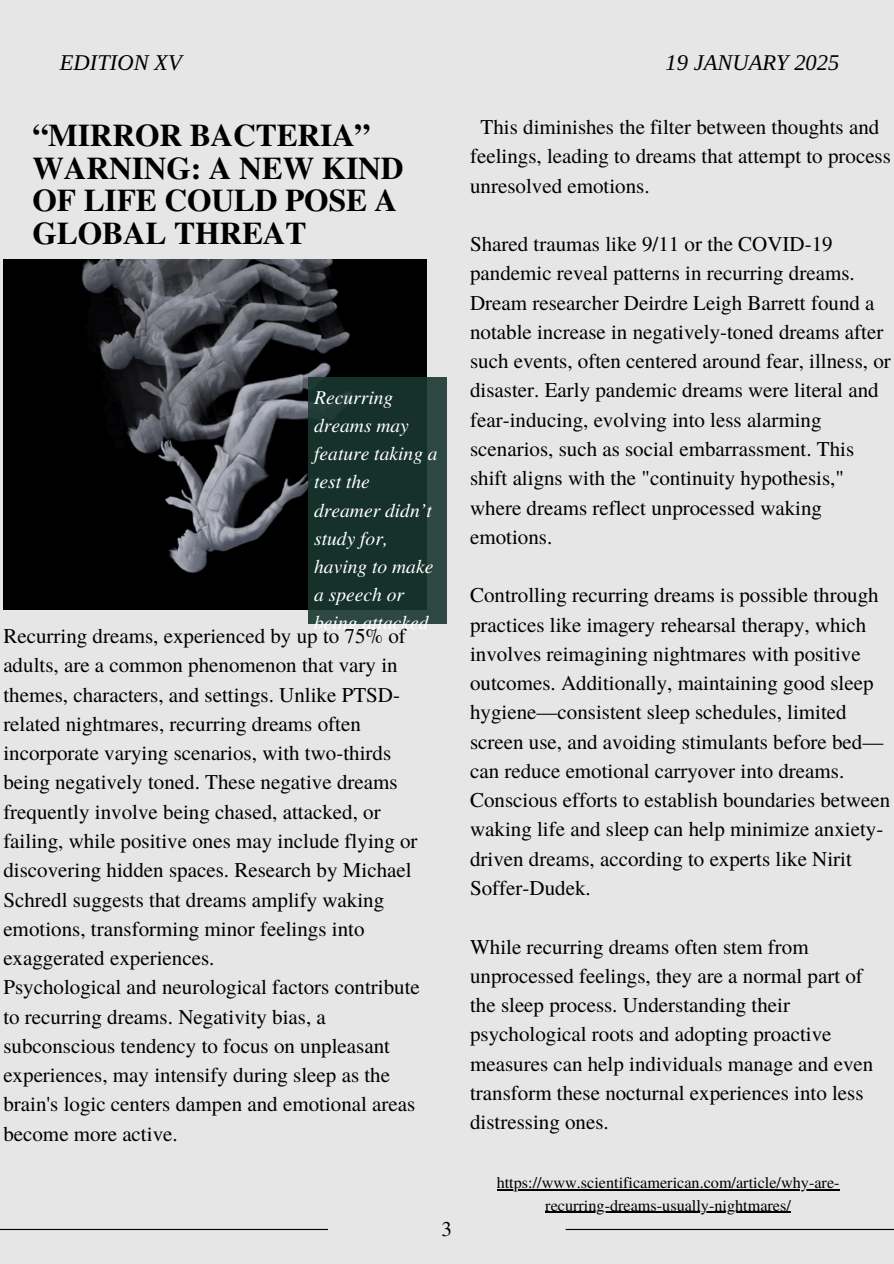
<style>
.page{position:relative;width:894px;height:1264px;background:#fff}
.page>*{position:absolute;margin:0;border:0;box-sizing:border-box;transform-origin:0 0}
.t1{font:700 31.5px/32.7px "Te X Gyre Termes";letter-spacing:-.005em;color:#000}
.t2{font:italic 22.5px "Libra Serif Modern";color:#000}
.t3{font:21px/29.2px "Te X Gyre Termes";color:#000}
.t4{font:italic 19.5px/28.2px "Te X Gyre Termes";color:#fff}
.t5{font:16.2px "Te X Gyre Termes";color:#000}
</style>
<div class="page">
<div style="left:0;top:0;width:893px;height:1263px;background:#e6e6e6"></div>
<img style="left:3px;top:260px;width:423px;height:350px">
<hr style="left:0;top:1228px;width:328px;height:1px;background:#000">
<hr style="left:565px;top:1228px;width:328px;height:1px;background:#000">
<svg style="left:308px;top:377px;width:138px;height:246px;background:#1a352e"></svg>
<hr style="left:496px;top:1189px;width:343px;height:1px;background:#000">
<hr style="left:545px;top:1211px;width:245px;height:1px;background:#000">
<p class="t2" style="left:60px;top:50px;width:123px">EDITION XV</p>
<p class="t2" style="left:665px;top:50px;width:175px">19 JANUARY 2025</p>
<h2 class="t1" style="left:33px;top:117px;width:372px">“MIRROR BACTERIA”<br>WARNING: A NEW KIND<br>OF LIFE COULD POSE A<br>GLOBAL THREAT</h2>
<h2 class="t4" style="left:314px;top:382px;width:125px">Recurring dreams may feature taking a test the dreamer didn’t study for, having to make a speech or being attacked</h2>
<h4 class="t3" style="left:3px;top:620px;width:418px">Recurring dreams, experienced by up to 75% of adults, are a common phenomenon that vary in themes, characters, and settings. Unlike PTSD&shy;related nightmares, recurring dreams often incorporate varying scenarios, with two-thirds being negatively toned. These negative dreams frequently involve being chased, attacked, or failing, while positive ones may include flying or discovering hidden spaces. Research by Michael Schredl suggests that dreams amplify waking emotions, transforming minor feelings into exaggerated experiences.<br>Psychological and neurological factors contribute to recurring dreams. Negativity bias, a subconscious tendency to focus on unpleasant experiences, may intensify during sleep as the brain's logic centers dampen and emotional areas become more active.</h4>
<h1 class="t3" style="left:441px;top:1213px;width:12px">3</h1>
<h3 class="t3" style="left:470px;top:111px;width:422px;text-indent:10px">This diminishes the filter between thoughts and feelings, leading to dreams that attempt to process unresolved emotions.</h3>
<h3 class="t3" style="left:470px;top:228px;width:422px">Shared traumas like 9/11 or the COVID-19 pandemic reveal patterns in recurring dreams.<br>Dream researcher Deirdre Leigh Barrett found a notable increase in negatively-toned dreams after such events, often centered around fear, illness, or disaster. Early pandemic dreams were literal and fear-inducing, evolving into less alarming scenarios, such as social embarrassment. This shift aligns with the "continuity hypothesis," where dreams reflect unprocessed waking emotions.</h3>
<h3 class="t3" style="left:470px;top:579px;width:421px">Controlling recurring dreams is possible through practices like imagery rehearsal therapy, which involves reimagining nightmares with positive outcomes. Additionally, maintaining good sleep hygiene—consistent sleep schedules, limited screen use, and avoiding stimulants before bed— can reduce emotional carryover into dreams.<br>Conscious efforts to establish boundaries between waking life and sleep can help minimize anxiety&shy;driven dreams, according to experts like Nirit Soffer-Dudek.</h3>
<h3 class="t3" style="left:470px;top:930px;width:405px">While recurring dreams often stem from unprocessed feelings, they are a normal part of the sleep process. Understanding their psychological roots and adopting proactive measures can help individuals manage and even transform these nocturnal experiences into less distressing ones.</h3>
<p class="t5" style="left:496px;top:1171px;width:344px">https://www.scientificamerican.com/article/why-are-</p>
<p class="t5" style="left:545px;top:1193px;width:247px">recurring-dreams-usually-nightmares/</p>
</div>
